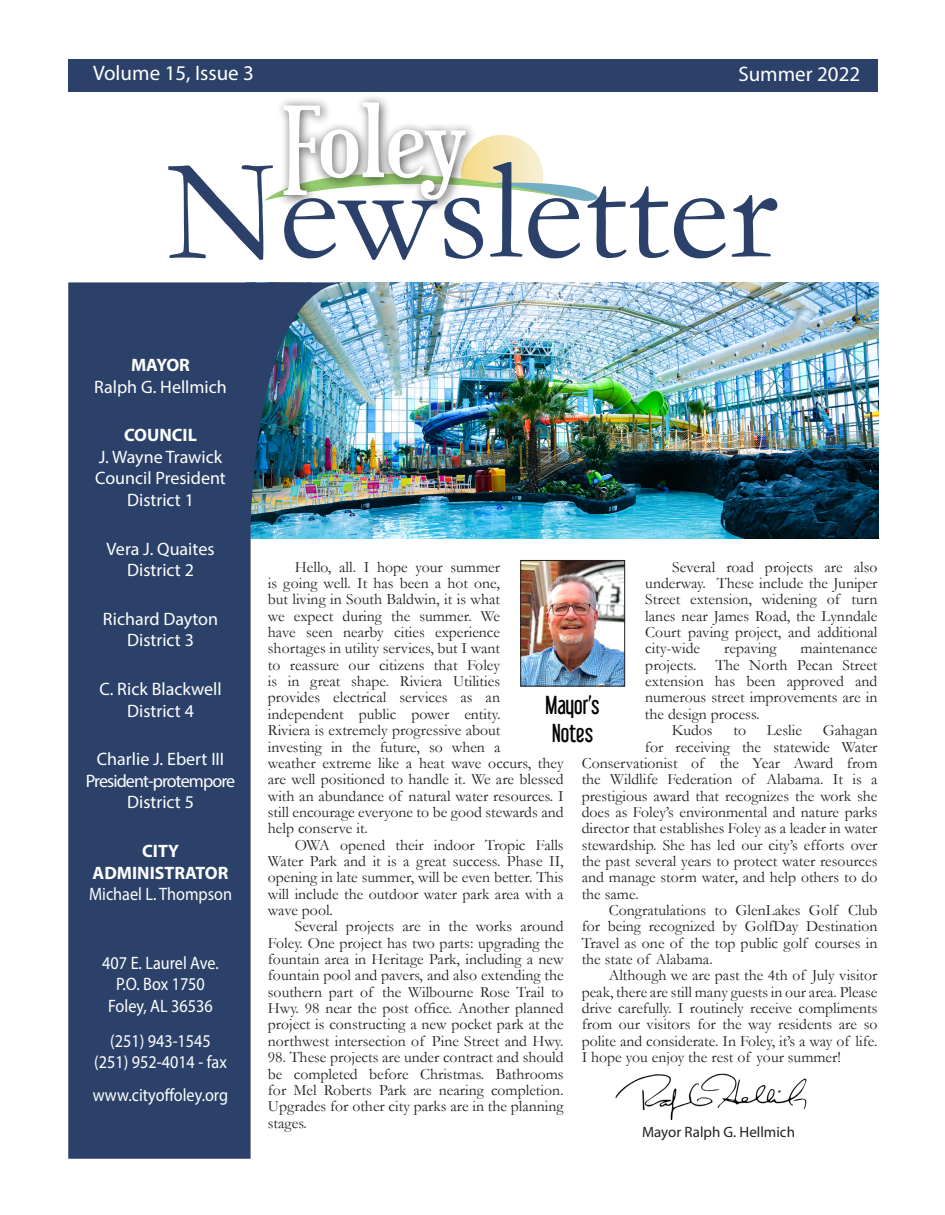
<style>
.page{position:relative;width:945px;height:1215px;background:#fff}
.page>*{position:absolute;margin:0;border:0;box-sizing:border-box;transform-origin:0 0}
.t1{font:145.5px "Garamond";color:#2b4169}
.t2{font:97.05px "Euphorigenic";letter-spacing:-.01em;color:#fff;scale:1.13 1}
.t3{font:23.25px "Libel Suit";color:#040503}
.t4{font:21px "Myriad Pro";color:#fff}
.t5{font:18px/21.6px "Myriad Pro";color:#fff;text-align:center}
.t6{font:18px "Myriad Pro";color:#fff;scale:.9 1}
.t7{font:700 18px/21.6px "Myriad Pro";color:#fff;text-align:center}
.Paragraph_Style_1{font:15.75px/16.4px "Garamond";color:#231f20;text-align:justify}
.t8{font:15px "Myriad Pro";color:#231f20}
.s1{font-weight:700}
.s2{font-weight:400}
</style>
<div class="page">
<img style="left:348px;top:282px;width:530px;height:256px">
<svg style="left:68px;top:282px;width:280px;height:877px;fill:#2b4169"></svg>
<div style="left:68px;top:59px;width:810px;height:33px;background:#2b4169"></div>
<svg style="left:264px;top:135px;width:334px;height:66px"></svg>
<div style="left:276px;top:97px;width:56px;height:111px;background:#231f20;opacity:.75"></div>
<div style="left:312px;top:94px;width:123px;height:96px;background:#231f20;opacity:.75"></div>
<div style="left:413px;top:123px;width:65px;height:89px;background:#231f20;opacity:.75"></div>
<img style="left:522px;top:562px;width:101px;height:122px">
<div style="left:520px;top:560px;width:105px;height:126px;border:1px solid #231f20"></div>
<img style="left:615px;top:1073px;width:192px;height:47px">
<p class="t4" style="left:93px;top:60px;width:162px">Volume 15, Issue 3</p>
<p class="t4" style="left:738px;top:61px;width:123px">Summer 2022</p>
<h2 class="t2" style="left:282px;top:83px;width:165px">Foley</h2>
<p class="t1" style="left:166px;top:113px;width:613px">Newsletter</p>
<p class="t5" style="left:94px;top:354px;width:134px"><span class="s1">MAYOR<br></span>Ralph G. Hellmich</p>
<p class="t5" style="left:95px;top:424px;width:132px"><span class="s1">COUNCIL<br></span>J. Wayne Trawick<br>Council President<br>District 1</p>
<p class="t5" style="left:107px;top:538px;width:109px">Vera J. Quaites<br>District 2</p>
<p class="t5" style="left:103px;top:608px;width:117px">Richard Dayton<br>District 3</p>
<p class="t5" style="left:99px;top:678px;width:124px">C. Rick Blackwell<br>District 4</p>
<p class="t5" style="left:86px;top:748px;width:151px">Charlie J. Ebert III<br>President-protempore<br>District 5</p>
<p class="t7" style="left:89px;top:840px;width:145px">CITY<br>ADMINISTRATOR<br><span class="s2">Michael L. Thompson</span></p>
<p class="t6" style="left:102px;top:952px;width:131px">407 E. Laurel Ave.</p>
<p class="t6" style="left:116px;top:973px;width:100px">P.O. Box 1750</p>
<p class="t6" style="left:108px;top:995px;width:118px">Foley, AL 36536</p>
<p class="t6" style="left:110px;top:1029px;width:113px">(251) 943-1545</p>
<p class="t6" style="left:94px;top:1051px;width:149px">(251) 952-4014 - fax</p>
<p class="t6" style="left:93px;top:1084px;width:152px">www.cityoffoley.org</p>
<p class="Paragraph_Style_1" style="left:645px;top:558px;width:234px;text-indent:27px">Several road projects are also underway. These include the Juniper Street extension, widening of turn lanes near James Road, the Lynndale Court paving project, and additional city-wide</p>
<p class="Paragraph_Style_1" style="left:268px;top:558px;width:297px;text-align:left;text-indent:27px">Hello, all. I hope your summer<br>is going well. It has been a hot one,<br>but living in South Baldwin, it is what<br>we expect during the summer. We<br>have seen nearby cities experience<br>shortages in utility services, but I want<br>to reassure our citizens that Foley<br>is in great shape. Riviera Utilities<br>provides electrical services as an independent public power entity.<br>Riviera is extremely progressive about<br>investing in the future, so when a<br>weather extreme like a heat wave occurs, they are well positioned to handle it. We are blessed with an abundance of natural water resources. I still encourage everyone to be good stewards and help conserve it.</p>
<p class="Paragraph_Style_1" style="left:268px;top:836px;width:297px;text-indent:27px">OWA opened their indoor Tropic Falls Water Park and it is a great success. Phase II, opening in late summer, will be even better. This will include the outdoor water park area with a wave pool.</p>
<p class="Paragraph_Style_1" style="left:268px;top:918px;width:297px;text-indent:27px">Several projects are in the works around Foley. One project has two parts: upgrading the fountain area in Heritage Park, including a new fountain pool and pavers, and also extending the southern part of the Wilbourne Rose Trail to Hwy. 98 near the post office. Another planned project is constructing a new pocket park at the northwest intersection of Pine Street and Hwy.</p>
<p class="Paragraph_Style_1" style="left:268px;top:1049px;width:297px">98. These projects are under contract and should be completed before Christmas. Bathrooms for Mel Roberts Park are nearing completion.<br>Upgrades for other city parks are in the planning stages.</p>
<p class="Paragraph_Style_1" style="left:645px;top:640px;width:234px;text-indent:156px">maintenance projects. The North Pecan Street extension has been approved and numerous street improvements are in the design process.</p>
<p class="Paragraph_Style_1" style="left:672px;top:722px;width:42px">Kudos</p>
<p class="Paragraph_Style_1" style="left:733px;top:722px;width:14px">to</p>
<p class="Paragraph_Style_1" style="left:767px;top:722px;width:37px">Leslie</p>
<p class="Paragraph_Style_1" style="left:823px;top:722px;width:56px">Gahagan</p>
<p class="Paragraph_Style_1" style="left:645px;top:738px;width:234px">for receiving the statewide Water</p>
<p class="Paragraph_Style_1" style="left:582px;top:754px;width:297px">Conservationist of the Year Award from</p>
<p class="Paragraph_Style_1" style="left:582px;top:771px;width:297px">the Wildlife Federation of Alabama. It is a</p>
<p class="Paragraph_Style_1" style="left:582px;top:787px;width:297px">prestigious award that recognizes the work she</p>
<p class="Paragraph_Style_1" style="left:582px;top:803px;width:297px">does as Foley’s environmental and nature parks</p>
<p class="Paragraph_Style_1" style="left:582px;top:820px;width:297px">director that establishes Foley as a leader in water</p>
<p class="Paragraph_Style_1" style="left:582px;top:836px;width:297px">stewardship. She has led our city’s efforts over</p>
<p class="Paragraph_Style_1" style="left:582px;top:852px;width:297px">the past several years to protect water resources</p>
<p class="Paragraph_Style_1" style="left:582px;top:869px;width:297px">and manage storm water, and help others to do</p>
<p class="Paragraph_Style_1" style="left:582px;top:885px;width:59px">the same.</p>
<p class="Paragraph_Style_1" style="left:582px;top:901px;width:297px;text-indent:27px">Congratulations to GlenLakes Golf Club for being recognized by GolfDay Destination Travel as one of the top public golf courses in the state of Alabama.</p>
<p class="Paragraph_Style_1" style="left:582px;top:967px;width:297px;text-indent:27px">Although we are past the 4th of July visitor peak, there are still many guests in our area. Please drive carefully. I routinely receive compliments from our visitors for the way residents are so polite and considerate. In Foley, it’s a way of life.<br>I hope you enjoy the rest of your summer!</p>
<p class="Paragraph_Style_1" style="left:724px;top:640px;width:54px">repaving</p>
<p class="t3" style="left:546px;top:691px;width:56px">Mayor’s</p>
<p class="t3" style="left:552px;top:719px;width:42px">Notes</p>
<p class="t8" style="left:642px;top:1123px;width:154px">Mayor Ralph G. Hellmich</p>
</div>
